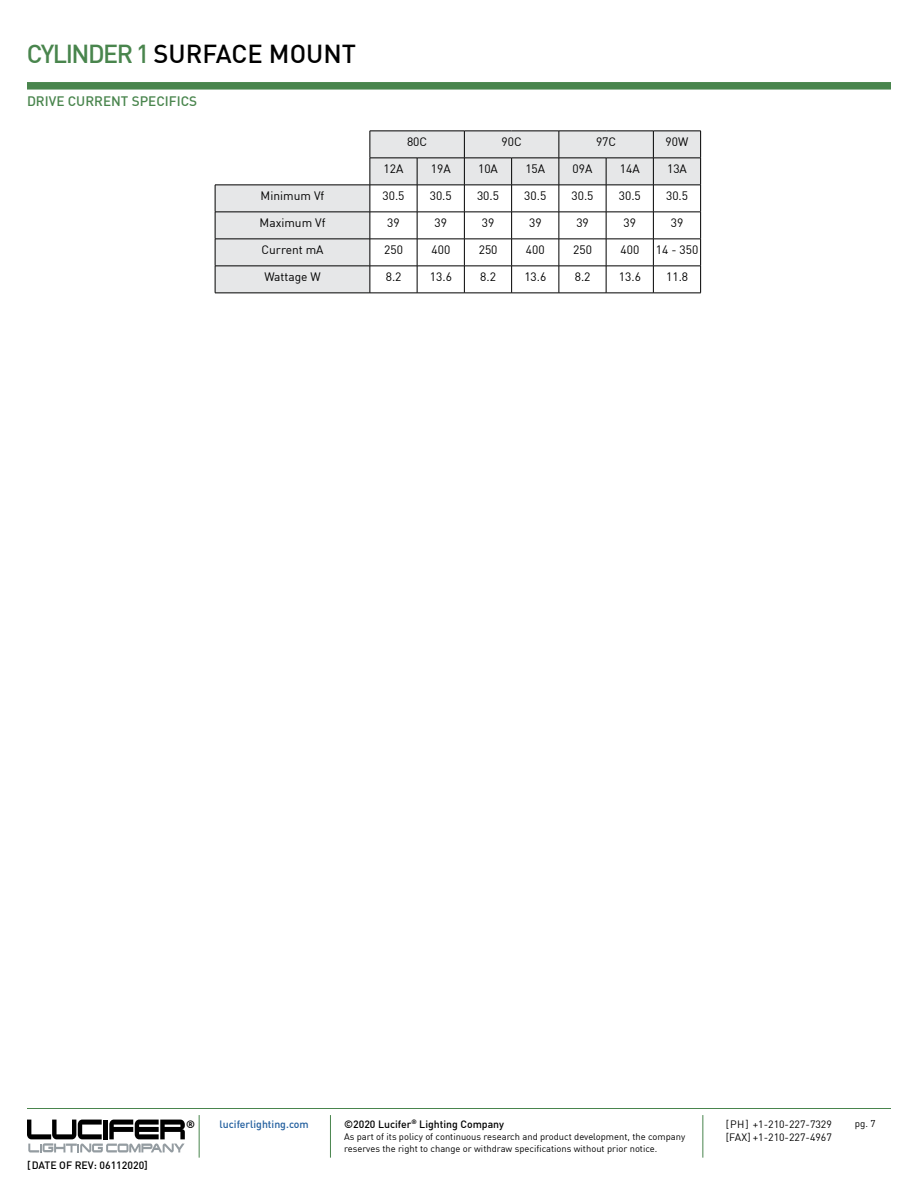
<style>
.page{position:relative;width:918px;height:1188px;background:#fff}
.page>*{position:absolute;margin:0;border:0;box-sizing:border-box;transform-origin:0 0}
.t1{font:500 25.5px "DIN";letter-spacing:-.01em;color:#000}
.t2{font:500 13.5px "DIN";color:#49854d}
.t3{font:12px "DIN";color:#000}
.t4{font:500 10.5px "DIN";color:#000}
.t5{font:10.5px "DIN";color:#000}
.t6{font:500 10.5px "DIN";color:#215e9e}
.t7{font:700 10.5px "DIN";color:#000}
.t8{font:9.75px "DIN";color:#000}
.t9{font:9.3px/12px "DIN";color:#000}
.s1{color:#49854d}
</style>
<div class="page">
<hr style="left:27px;top:1108px;width:864px;height:1px;background:#49854d">
<hr style="left:199px;top:1115px;width:1px;height:43px;background:#49854d">
<hr style="left:330px;top:1115px;width:1px;height:43px;background:#49854d">
<hr style="left:702px;top:1115px;width:1px;height:43px;background:#49854d">
<svg style="left:27px;top:1120px;width:158px;height:32px"></svg>
<div style="left:27px;top:82px;width:864px;height:8px;background:#49854d"></div>
<svg style="left:215px;top:131px;width:485px;height:162px"></svg>
<hr style="left:370px;top:131px;width:47px;height:1px;background:#000">
<hr style="left:417px;top:131px;width:47px;height:1px;background:#000">
<hr style="left:464px;top:131px;width:48px;height:1px;background:#000">
<hr style="left:512px;top:131px;width:47px;height:1px;background:#000">
<hr style="left:559px;top:131px;width:47px;height:1px;background:#000">
<hr style="left:606px;top:131px;width:47px;height:1px;background:#000">
<hr style="left:653px;top:131px;width:48px;height:1px;background:#000">
<hr style="left:370px;top:158px;width:47px;height:1px;background:#000">
<hr style="left:417px;top:158px;width:47px;height:1px;background:#000">
<hr style="left:464px;top:158px;width:48px;height:1px;background:#000">
<hr style="left:512px;top:158px;width:47px;height:1px;background:#000">
<hr style="left:559px;top:158px;width:47px;height:1px;background:#000">
<hr style="left:606px;top:158px;width:47px;height:1px;background:#000">
<hr style="left:653px;top:158px;width:48px;height:1px;background:#000">
<hr style="left:370px;top:185px;width:47px;height:1px;background:#000">
<hr style="left:417px;top:185px;width:47px;height:1px;background:#000">
<hr style="left:464px;top:185px;width:48px;height:1px;background:#000">
<hr style="left:512px;top:185px;width:47px;height:1px;background:#000">
<hr style="left:559px;top:185px;width:47px;height:1px;background:#000">
<hr style="left:606px;top:185px;width:47px;height:1px;background:#000">
<hr style="left:653px;top:185px;width:48px;height:1px;background:#000">
<hr style="left:370px;top:212px;width:47px;height:1px;background:#000">
<hr style="left:417px;top:212px;width:47px;height:1px;background:#000">
<hr style="left:464px;top:212px;width:48px;height:1px;background:#000">
<hr style="left:512px;top:212px;width:47px;height:1px;background:#000">
<hr style="left:559px;top:212px;width:47px;height:1px;background:#000">
<hr style="left:606px;top:212px;width:47px;height:1px;background:#000">
<hr style="left:653px;top:212px;width:48px;height:1px;background:#000">
<hr style="left:370px;top:239px;width:47px;height:1px;background:#000">
<hr style="left:417px;top:239px;width:47px;height:1px;background:#000">
<hr style="left:464px;top:239px;width:48px;height:1px;background:#000">
<hr style="left:512px;top:239px;width:47px;height:1px;background:#000">
<hr style="left:559px;top:239px;width:47px;height:1px;background:#000">
<hr style="left:606px;top:239px;width:47px;height:1px;background:#000">
<hr style="left:653px;top:239px;width:48px;height:1px;background:#000">
<hr style="left:370px;top:266px;width:47px;height:1px;background:#000">
<hr style="left:417px;top:266px;width:47px;height:1px;background:#000">
<svg style="left:417px;top:158px;width:1px;height:135px"></svg>
<hr style="left:464px;top:266px;width:48px;height:1px;background:#000">
<svg style="left:464px;top:131px;width:1px;height:162px"></svg>
<hr style="left:512px;top:266px;width:47px;height:1px;background:#000">
<svg style="left:511px;top:158px;width:1px;height:135px"></svg>
<hr style="left:559px;top:266px;width:47px;height:1px;background:#000">
<svg style="left:559px;top:131px;width:1px;height:162px"></svg>
<hr style="left:606px;top:266px;width:47px;height:1px;background:#000">
<svg style="left:606px;top:158px;width:1px;height:135px"></svg>
<hr style="left:653px;top:266px;width:48px;height:1px;background:#000">
<svg style="left:653px;top:131px;width:1px;height:162px"></svg>
<svg style="left:700px;top:131px;width:1px;height:162px"></svg>
<hr style="left:370px;top:293px;width:47px;height:1px;background:#000">
<hr style="left:417px;top:293px;width:47px;height:1px;background:#000">
<hr style="left:464px;top:293px;width:48px;height:1px;background:#000">
<hr style="left:512px;top:293px;width:47px;height:1px;background:#000">
<hr style="left:559px;top:293px;width:47px;height:1px;background:#000">
<hr style="left:606px;top:293px;width:47px;height:1px;background:#000">
<hr style="left:653px;top:293px;width:48px;height:1px;background:#000">
<hr style="left:215px;top:185px;width:155px;height:1px;background:#000">
<hr style="left:215px;top:212px;width:155px;height:1px;background:#000">
<hr style="left:215px;top:239px;width:155px;height:1px;background:#000">
<hr style="left:215px;top:266px;width:155px;height:1px;background:#000">
<svg style="left:215px;top:185px;width:1px;height:108px"></svg>
<svg style="left:370px;top:131px;width:1px;height:162px"></svg>
<hr style="left:215px;top:293px;width:155px;height:1px;background:#000">
<h1 class="t1" style="left:27px;top:38px;width:331px"><span class="s1">CYLINDER 1</span> SURFACE MOUNT</h1>
<p class="t2" style="left:27px;top:92px;width:172px">DRIVE CURRENT SPECIFICS</p>
<p class="t3" style="left:407px;top:134px;width:22px">80C</p>
<p class="t3" style="left:502px;top:134px;width:22px">90C</p>
<p class="t3" style="left:596px;top:134px;width:22px">97C</p>
<p class="t3" style="left:666px;top:134px;width:24px">90W</p>
<p class="t3" style="left:384px;top:161px;width:21px">12A</p>
<p class="t3" style="left:431px;top:161px;width:21px">19A</p>
<p class="t3" style="left:478px;top:161px;width:21px">10A</p>
<p class="t3" style="left:525px;top:161px;width:21px">15A</p>
<p class="t3" style="left:573px;top:161px;width:21px">09A</p>
<p class="t3" style="left:620px;top:161px;width:21px">14A</p>
<p class="t3" style="left:667px;top:161px;width:21px">13A</p>
<p class="t3" style="left:261px;top:188px;width:65px">Minimum Vf</p>
<p class="t3" style="left:383px;top:188px;width:24px">30.5</p>
<p class="t3" style="left:430px;top:188px;width:24px">30.5</p>
<p class="t3" style="left:477px;top:188px;width:24px">30.5</p>
<p class="t3" style="left:524px;top:188px;width:24px">30.5</p>
<p class="t3" style="left:572px;top:188px;width:24px">30.5</p>
<p class="t3" style="left:619px;top:188px;width:24px">30.5</p>
<p class="t3" style="left:666px;top:188px;width:24px">30.5</p>
<p class="t3" style="left:260px;top:215px;width:68px">Maximum Vf</p>
<p class="t3" style="left:387px;top:215px;width:14px">39</p>
<p class="t3" style="left:435px;top:215px;width:14px">39</p>
<p class="t3" style="left:482px;top:215px;width:14px">39</p>
<p class="t3" style="left:529px;top:215px;width:14px">39</p>
<p class="t3" style="left:576px;top:215px;width:14px">39</p>
<p class="t3" style="left:624px;top:215px;width:14px">39</p>
<p class="t3" style="left:671px;top:215px;width:14px">39</p>
<p class="t3" style="left:262px;top:242px;width:64px">Current mA</p>
<p class="t3" style="left:384px;top:242px;width:20px">250</p>
<p class="t3" style="left:431px;top:242px;width:20px">400</p>
<p class="t3" style="left:479px;top:242px;width:20px">250</p>
<p class="t3" style="left:526px;top:242px;width:20px">400</p>
<p class="t3" style="left:573px;top:242px;width:20px">250</p>
<p class="t3" style="left:621px;top:242px;width:20px">400</p>
<p class="t3" style="left:656px;top:242px;width:44px">14 - 350</p>
<p class="t3" style="left:264px;top:269px;width:58px">Wattage W</p>
<p class="t3" style="left:386px;top:269px;width:17px">8.2</p>
<p class="t3" style="left:430px;top:269px;width:24px">13.6</p>
<p class="t3" style="left:480px;top:269px;width:17px">8.2</p>
<p class="t3" style="left:524px;top:269px;width:24px">13.6</p>
<p class="t3" style="left:575px;top:269px;width:17px">8.2</p>
<p class="t3" style="left:619px;top:269px;width:24px">13.6</p>
<p class="t3" style="left:666px;top:269px;width:24px">11.8</p>
<p class="t4" style="left:27px;top:1158px;width:122px">[DATE OF REV: 06112020]</p>
<p class="t7" style="left:186px;top:1117px;width:10px">®</p>
<p class="t6" style="left:220px;top:1117px;width:91px">luciferlighting.com</p>
<p class="t4" style="left:344px;top:1117px;width:162px">©2020 Lucifer<sup>®</sup> Lighting Company</p>
<p class="t9" style="left:344px;top:1130px;width:343px">As part of its policy of continuous research and product development, the company reserves the right to change or withdraw specifications without prior notice.</p>
<p class="t5" style="left:726px;top:1117px;width:108px">[PH] +1-210-227-7329</p>
<p class="t8" style="left:855px;top:1118px;width:22px">pg. 7</p>
<p class="t5" style="left:726px;top:1131px;width:108px">[FAX] +1-210-227-4967</p>
</div>
